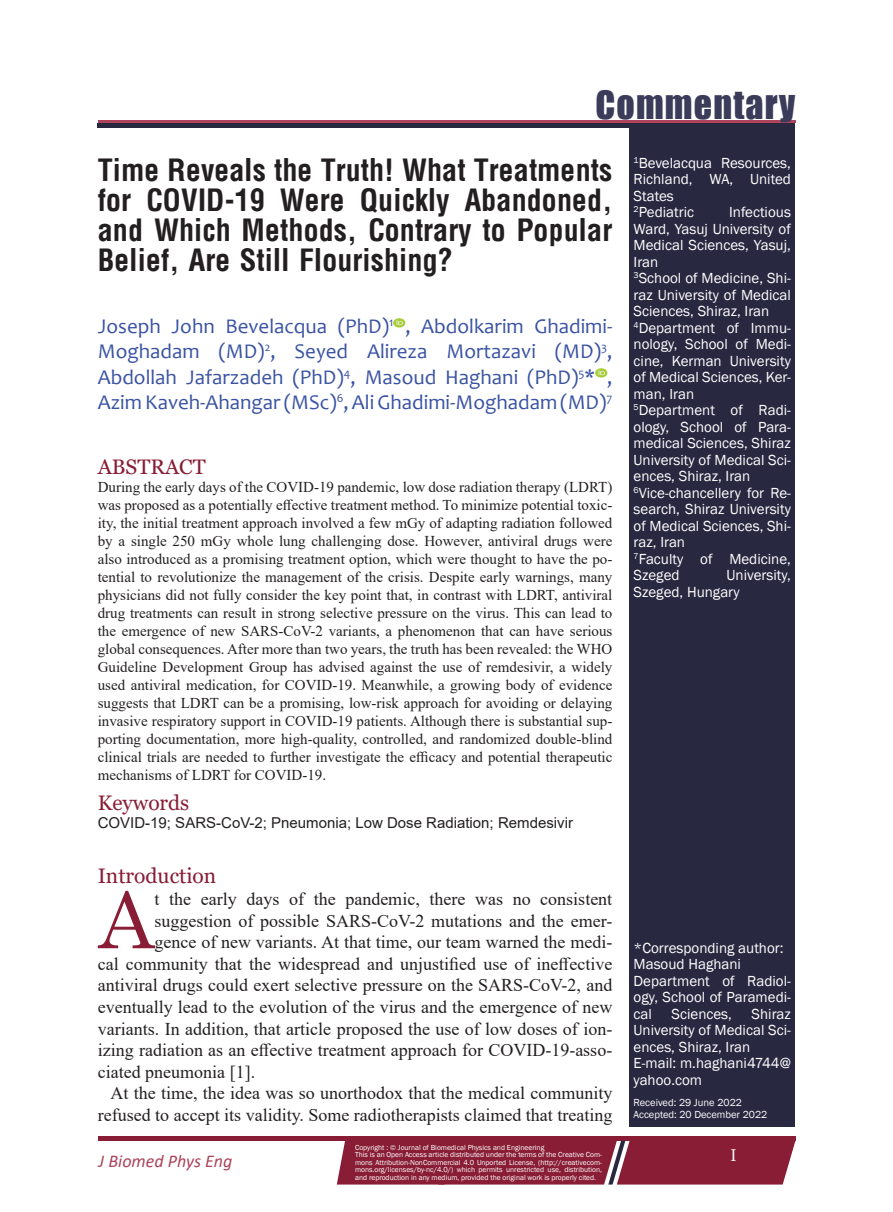
<style>
.page{position:relative;width:893px;height:1212px;background:#fff}
.page>*{position:absolute;margin:0;border:0;box-sizing:border-box;transform-origin:0 0}
.First_Paragraph{font:77.85px "Century Schoolbook";color:#881d35}
.Type_of_Article{font:40.5px "Billboard";letter-spacing:.03em;color:#3a3c5a}
.t1{font:700 30px/30px "Arena Condensed";color:#231f20;text-align:justify}
.AUTHOR{font:21px/25.2px "Candara";color:#3a53a3;text-align:justify}
.Heading{font:21px "Georgia";color:#881d35}
.Structured_Abstract{font:21px "Georgia";color:#881d35}
.First_Paragraph-2{font:18px "Times New Roman";color:#231f20}
.Body{font:18px/21.6px "Times New Roman";color:#231f20;text-align:right}
.t2{font:italic 18px "Calibri";color:#ad445b}
.t3{font:18px "Minion Pro";color:#fff}
.First_Paragraph-3{font:15px/18px "Times New Roman";color:#231f20;text-align:justify}
.Affiliation{font:15px/16.5px "Franklin Gothic";color:#fff;text-align:justify}
.Keywords{font:15px "Arial";color:#231f20}
.Affiliation-2{font:10.5px "Franklin Gothic";color:#fff}
.Affiliation-3{font:7.5px/7.5px "Franklin Gothic";color:#fff;text-align:justify}
</style>
<div class="page">
<div style="left:98px;top:1136px;width:697px;height:5px;background:#881d35"></div>
<hr style="left:98px;top:120px;width:698px;height:2px;background:#ad445b">
<div style="left:629px;top:126px;width:166px;height:1001px;background:#292841"></div>
<div style="left:98px;top:123px;width:697px;height:5px;background:#292841"></div>
<svg style="left:393px;top:318px;width:12px;height:9px"></svg>
<svg style="left:595px;top:368px;width:12px;height:10px"></svg>
<div style="left:337px;top:1141px;width:458px;height:43px;background:#881d35"></div>
<p class="Type_of_Article" style="left:595px;top:83px;width:201px">Commentary</p>
<p class="t1" style="left:98px;top:155px;width:516px">Time Reveals the Truth! What Treatments for COVID-19 Were Quickly Abandoned, and Which Methods, Contrary to Popular Belief, Are Still Flourishing?</p>
<p class="AUTHOR" style="left:98px;top:313px;width:516px">Joseph John Bevelacqua (PhD)<sup>1</sup> , Abdolkarim Ghadimi-Moghadam (MD)<sup>2</sup>, Seyed Alireza Mortazavi (MD)<sup>3</sup>, Abdollah Jafarzadeh (PhD)<sup>4</sup>, Masoud Haghani (PhD)<sup>5</sup>* , Azim Kaveh-Ahangar (MSc)<sup>6</sup>, Ali Ghadimi-Moghadam (MD)<sup>7</sup></p>
<p class="Heading" style="left:98px;top:454px;width:109px">ABSTRACT</p>
<p class="First_Paragraph-3" style="left:98px;top:478px;width:516px">During the early days of the COVID-19 pandemic, low dose radiation therapy (LDRT) was proposed as a potentially effective treatment method. To minimize potential toxic&shy;ity, the initial treatment approach involved a few mGy of adapting radiation followed by a single 250 mGy whole lung challenging dose. However, antiviral drugs were also introduced as a promising treatment option, which were thought to have the po&shy;tential to revolutionize the management of the crisis. Despite early warnings, many physicians did not fully consider the key point that, in contrast with LDRT, antiviral drug treatments can result in strong selective pressure on the virus. This can lead to the emergence of new SARS-CoV-2 variants, a phenomenon that can have serious global consequences. After more than two years, the truth has been revealed: the WHO Guideline Development Group has advised against the use of remdesivir, a widely used antiviral medication, for COVID-19. Meanwhile, a growing body of evidence suggests that LDRT can be a promising, low-risk approach for avoiding or delaying invasive respiratory support in COVID-19 patients. Although there is substantial sup&shy;porting documentation, more high-quality, controlled, and randomized double-blind clinical trials are needed to further investigate the efficacy and potential therapeutic mechanisms of LDRT for COVID-19.</p>
<p class="Structured_Abstract" style="left:98px;top:790px;width:93px">Keywords</p>
<p class="Keywords" style="left:98px;top:812px;width:477px">COVID-19; SARS-CoV-2; Pneumonia; Low Dose Radiation; Remdesivir</p>
<p class="Affiliation" style="left:634px;top:155px;width:159px"><sup>1</sup>Bevelacqua Resources, Richland, WA, United States</p>
<p class="Affiliation" style="left:634px;top:204px;width:62px"><sup>2</sup>Pediatric</p>
<p class="Affiliation" style="left:634px;top:204px;width:159px;text-indent:96px">Infectious Ward, Yasuj University of Medical Sciences, Yasuj, Iran</p>
<p class="Affiliation" style="left:634px;top:270px;width:159px"><sup>3</sup>School of Medicine, Shi&shy;raz University of Medical Sciences, Shiraz, Iran</p>
<p class="Affiliation" style="left:634px;top:320px;width:159px"><sup>4</sup>Department of Immu&shy;nology, School of Medi&shy;cine, Kerman University of Medical Sciences, Ker&shy;man, Iran</p>
<p class="Affiliation" style="left:634px;top:402px;width:159px"><sup>5</sup>Department of Radi&shy;ology, School of Para&shy;medical Sciences, Shiraz University of Medical Sci&shy;ences, Shiraz, Iran</p>
<p class="Affiliation" style="left:634px;top:485px;width:159px"><sup>6</sup>Vice-chancellery for Re&shy;search, Shiraz University of Medical Sciences, Shi&shy;raz, Iran</p>
<p class="Affiliation" style="left:634px;top:551px;width:159px"><sup>7</sup>Faculty of Medicine,<br>Szeged</p>
<p class="Affiliation" style="left:634px;top:567px;width:159px;text-indent:93px">University,<br>Szeged, Hungary</p>
<p class="Heading" style="left:98px;top:863px;width:120px">Introduction</p>
<p class="First_Paragraph" style="left:98px;top:855px;width:58px">A</p>
<p class="First_Paragraph-2" style="left:155px;top:886px;width:459px">t the early days of the pandemic, there was no consistent</p>
<p class="First_Paragraph-2" style="left:155px;top:908px;width:459px">suggestion of possible SARS-CoV-2 mutations and the emer-</p>
<p class="First_Paragraph-2" style="left:155px;top:929px;width:459px">gence of new variants. At that time, our team warned the medi-</p>
<p class="First_Paragraph-2" style="left:98px;top:951px;width:516px">cal community that the widespread and unjustified use of ineffective</p>
<p class="First_Paragraph-2" style="left:98px;top:973px;width:516px">antiviral drugs could exert selective pressure on the SARS-CoV-2, and</p>
<p class="First_Paragraph-2" style="left:98px;top:994px;width:516px">eventually lead to the evolution of the virus and the emergence of new</p>
<p class="First_Paragraph-2" style="left:98px;top:1016px;width:516px">variants. In addition, that article proposed the use of low doses of ion-</p>
<p class="First_Paragraph-2" style="left:98px;top:1037px;width:516px">izing radiation as an effective treatment approach for COVID-19-asso-</p>
<p class="First_Paragraph-2" style="left:98px;top:1059px;width:159px">ciated pneumonia [1].</p>
<p class="Body" style="left:98px;top:1082px;width:516px">At the time, the idea was so unorthodox that the medical community refused to accept its validity. Some radiotherapists claimed that treating</p>
<p class="Affiliation-3" style="left:355px;top:1143px;width:191px">Copyright : © Journal of Biomedical Physics and Engineering</p>
<p class="Affiliation-3" style="left:355px;top:1151px;width:249px">This is an Open Access article distributed under the terms of the Creative Com&shy;mons Attribution-NonCommercial 4.0 Unported License, (http://creativecom&shy;mons.org/licenses/by-nc/4.0/) which permits unrestricted use, distribution, and reproduction in any medium, provided the original work is properly cited.</p>
<p class="t3" style="left:730px;top:1143px;width:8px">I</p>
<p class="Affiliation" style="left:634px;top:940px;width:151px">*Corresponding author:</p>
<p class="Affiliation" style="left:634px;top:956px;width:109px">Masoud Haghani</p>
<p class="Affiliation" style="left:634px;top:973px;width:159px">Department of Radiol&shy;ogy, School of Paramedi&shy;cal</p>
<p class="Affiliation" style="left:634px;top:1006px;width:159px;text-indent:118px">Shiraz University of Medical Sci&shy;ences, Shiraz, Iran</p>
<p class="Affiliation" style="left:634px;top:1055px;width:159px">E-mail: m.haghani4744@ yahoo.com</p>
<p class="Affiliation-2" style="left:634px;top:1096px;width:110px">Received: 29 June 2022</p>
<p class="Affiliation-2" style="left:634px;top:1108px;width:135px">Accepted: 20 December 2022</p>
<p class="Affiliation" style="left:672px;top:1006px;width:62px">Sciences,</p>
<p class="t2" style="left:99px;top:1148px;width:135px">J Biomed Phys Eng</p>
</div>
